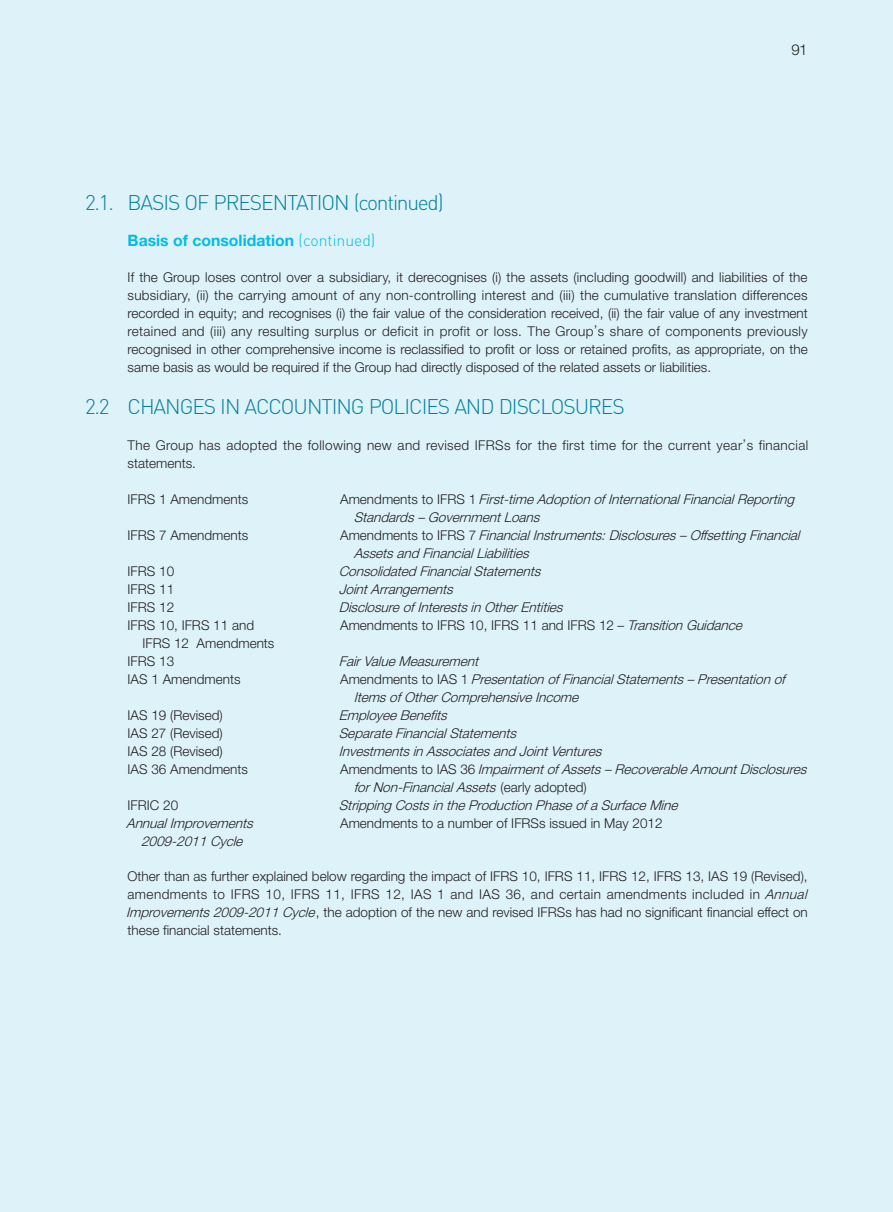
<style>
.page{position:relative;width:893px;height:1212px;background:#def2f9}
.page>*{position:absolute;margin:0;border:0;box-sizing:border-box;transform-origin:0 0}
.Heading_1{font:300 21px "DIN Pro";letter-spacing:-.05em;color:#01809c}
.Heading_2{font:700 15.75px "Helvetica Neue LT Std";color:#02bce5}
.t1{font:300 15px "Helvetica Neue LT Std";color:#231f20}
.Body_Text{font:300 13.5px/18px "Helvetica Neue LT Std";color:#231f20}
.Body_Text-2{font:italic 300 13.5px/18px "Helvetica Neue LT Std";color:#231f20}
.Body_Text-3{font:300 13.5px/18px "Helvetica Neue LT Std";letter-spacing:.025em;color:#231f20}
.s1{font-family:"DIN Pro";font-weight:300}
.s2{font-style:normal}
.s3{font-style:italic}
</style>
<div class="page">
<p class="t1" style="left:791px;top:41px;width:18px">91</p>
<p class="Heading_1" style="left:85px;top:188px;width:360px">2.1. BASIS OF PRESENTATION (continued)</p>
<p class="Heading_2" style="left:128px;top:231px;width:249px">Basis of consolidation <span class="s1">(continued)</span></p>
<p class="Body_Text" style="left:128px;top:268px;width:682px;text-align:justify">If the Group loses control over a subsidiary, it derecognises (i) the assets (including goodwill) and liabilities of the subsidiary, (ii) the carrying amount of any non-controlling interest and (iii) the cumulative translation differences recorded in equity; and recognises (i) the fair value of the consideration received, (ii) the fair value of any investment retained and (iii) any resulting surplus or deficit in profit or loss. The Group’s share of components previously recognised in other comprehensive income is reclassified to profit or loss or retained profits, as appropriate, on the same basis as would be required if the Group had directly disposed of the related assets or liabilities.</p>
<p class="Heading_1" style="left:85px;top:392px;width:541px">2.2 CHANGES IN ACCOUNTING POLICIES AND DISCLOSURES</p>
<p class="Body_Text-3" style="left:128px;top:436px;width:682px">The Group has adopted the following new and revised IFRSs for the first time for the current year’s financial statements.</p>
<p class="Body_Text" style="left:128px;top:490px;width:122px">IFRS 1 Amendments</p>
<p class="Body_Text-2" style="left:354px;top:490px;width:446px;text-indent:-13px"><span class="s2">A m e n d m e n t s t o I F R S 1</span> First-time Adoption of International Financial Reporting<br>Standards – Government Loans</p>
<p class="Body_Text" style="left:128px;top:526px;width:122px">IFRS 7 Amendments</p>
<p class="Body_Text-2" style="left:354px;top:526px;width:452px;text-indent:-13px"><span class="s2">A m e n d m e n t s t o I F R S 7</span> Financial Instruments: Disclosures – Offsetting Financial<br>Assets and Financial Liabilities</p>
<p class="Body_Text" style="left:128px;top:562px;width:48px">IFRS 10</p>
<p class="Body_Text-2" style="left:339px;top:562px;width:207px">Consolidated Financial Statements</p>
<p class="Body_Text" style="left:128px;top:580px;width:48px">IFRS 11</p>
<p class="Body_Text-2" style="left:339px;top:580px;width:120px">Joint Arrangements</p>
<p class="Body_Text" style="left:128px;top:598px;width:48px">IFRS 12</p>
<p class="Body_Text-2" style="left:339px;top:598px;width:229px">Disclosure of Interests in Other Entities</p>
<p class="Body_Text" style="left:142px;top:616px;width:134px;text-indent:-15px">IFRS 10, IFRS 11 and<br>IFRS 12 Amendments</p>
<p class="Body_Text" style="left:340px;top:616px;width:407px">Amendments to IFRS 10, IFRS 11 and IFRS 12 <span class="s3">–TransitionGuidance</span></p>
<p class="Body_Text" style="left:128px;top:652px;width:48px">IFRS 13</p>
<p class="Body_Text-2" style="left:339px;top:652px;width:145px">Fair Value Measurement</p>
<p class="Body_Text" style="left:128px;top:670px;width:114px">IAS 1 Amendments</p>
<p class="Body_Text-2" style="left:354px;top:670px;width:437px;text-indent:-13px"><span class="s2">A m e n d m e n t s t o I A S 1</span> Presentation of Financial Statements – Presentation of<br>Items of Other Comprehensive Income</p>
<p class="Body_Text" style="left:128px;top:706px;width:97px">IAS 19 (Revised)</p>
<p class="Body_Text-2" style="left:339px;top:706px;width:114px">Employee Benefits</p>
<p class="Body_Text" style="left:128px;top:724px;width:97px">IAS 27 (Revised)</p>
<p class="Body_Text-2" style="left:339px;top:724px;width:183px">Separate Financial Statements</p>
<p class="Body_Text" style="left:128px;top:742px;width:97px">IAS 28 (Revised)</p>
<p class="Body_Text-2" style="left:339px;top:742px;width:268px">Investments in Associates and Joint Ventures</p>
<p class="Body_Text" style="left:128px;top:760px;width:122px">IAS 36 Amendments</p>
<p class="Body_Text-2" style="left:354px;top:760px;width:458px;text-indent:-13px"><span class="s2">A m e n d m e n t s t o I A S 3 6</span> Impairment of Assets – Recoverable Amount Disclosures for Non-Financial Assets <span class="s2">(ea rl y ad o pt ed)</span></p>
<p class="Body_Text" style="left:128px;top:796px;width:52px">IFRIC 20</p>
<p class="Body_Text-2" style="left:339px;top:796px;width:344px">Stripping Costs in the Production Phase of a Surface Mine</p>
<p class="Body_Text-2" style="left:126px;top:814px;width:132px;text-align:center">Annual Improvements<br>2009-2011 Cycle</p>
<p class="Body_Text" style="left:340px;top:814px;width:324px">Amendments to a number of IFRSs issued in May 2012</p>
<p class="Body_Text" style="left:126px;top:866px;width:686px">Other than as further explained below regarding the impact of IFRS 10, IFRS 11, IFRS 12, IFRS 13, IAS 19 (Revised), amendments to IFRS 10, IFRS 11, IFRS 12, IAS 1 and IAS 36, and certain amendments included in <span class="s3">Annual Improvements2009-2011Cycle</span>, the adoption of the new and revised IFRSs has had no significant financial effect on these financial statements.</p>
</div>
